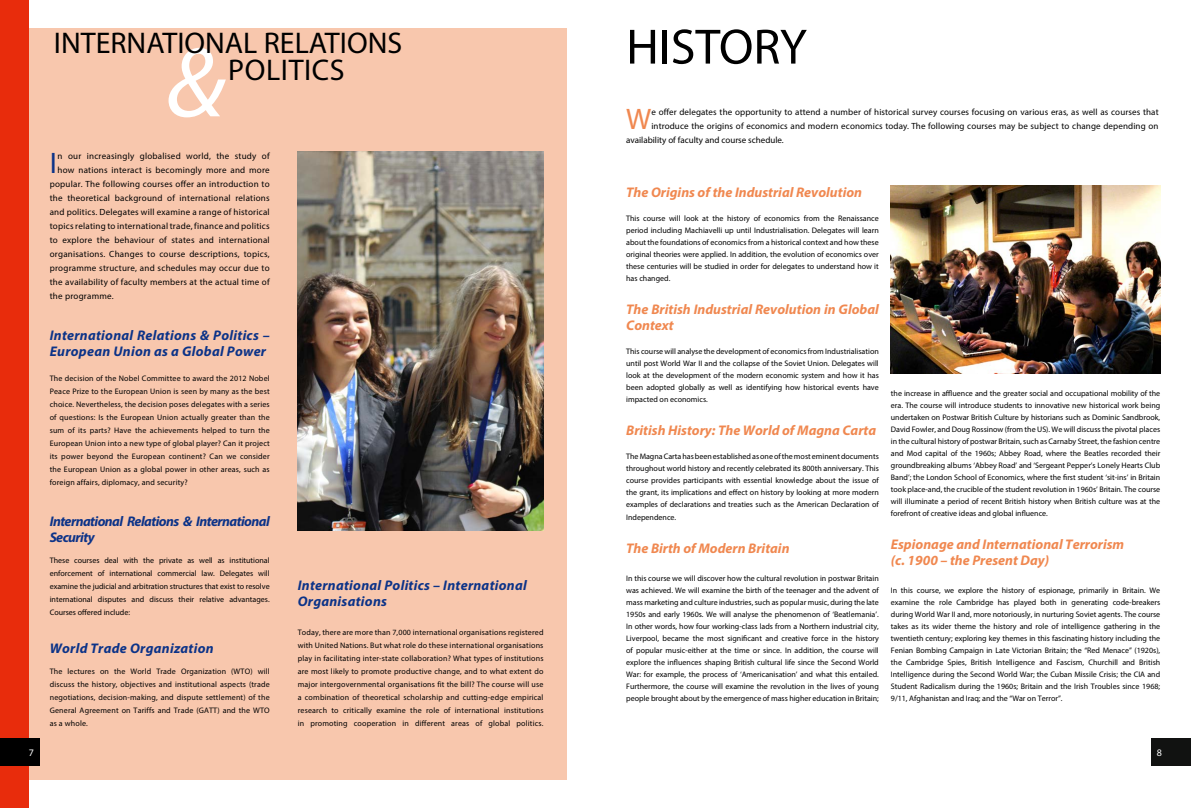
<style>
.page{position:relative;width:1191px;height:808px;background:#fff}
.page>*{position:absolute;margin:0;border:0;box-sizing:border-box;transform-origin:0 0}
.t1{font:italic 100px "Myriad Pro";color:#fff}
.t2{font:50px "Myriad Pro";color:#000}
.t3{font:30px/26.6px "Myriad Pro";color:#000}
.t4{font:29.8px "Myriad Pro";color:#f08850}
.t5{font:29.8px "Myriad Pro";color:#0c3388}
.t6{font:italic 700 14px/16px "Myriad Pro";color:#f08850}
.t7{font:italic 700 14px/16px "Myriad Pro";letter-spacing:.02em;color:#0c3388}
.t8{font:italic 700 14px/16px "Myriad Pro";letter-spacing:-.04em;color:#0c3388}
.t9{font:10px "Myriad Pro";color:#fff}
.t10{font:9px "Myriad Pro";letter-spacing:.025em;color:#000}
.t11{font:9px "Myriad Pro";color:#000}
.t12{font:8px/12px "Myriad Pro";color:#000;text-align:justify}
</style>
<div class="page">
<div style="left:28px;top:28px;width:539px;height:752px;background:#f8c7ad"></div>
<div style="left:0;top:0;width:28px;height:808px;background:#e82c0c"></div>
<div style="left:0;top:738px;width:40px;height:27px;background:#000"></div>
<img style="left:891px;top:185px;width:269px;height:188px">
<div style="left:1151px;top:738px;width:40px;height:27px;background:#111211"></div>
<img style="left:298px;top:152px;width:245px;height:378px">
<p class="t9" style="left:29px;top:746px;width:7px">7</p>
<h3 class="t3" style="left:228px;top:30px;width:175px;text-indent:-174px">INTERNATIONAL RELATIONS<br>POLITICS</h3>
<h1 class="t1" style="left:167px;top:21px;width:60px">&amp;</h1>
<h3 class="t5" style="left:50px;top:144px;width:9px">I</h3>
<p class="t10" style="left:58px;top:150px;width:214px">n our increasingly globalised world, the study of</p>
<p class="t10" style="left:58px;top:164px;width:214px">how nations interact is becomingly more and more</p>
<p class="t10" style="left:50px;top:178px;width:221px">popular. The following courses offer an introduction to</p>
<p class="t10" style="left:50px;top:192px;width:221px">the theoretical background of international relations</p>
<p class="t10" style="left:50px;top:206px;width:221px">and politics. Delegates will examine a range of historical</p>
<p class="t10" style="left:50px;top:220px;width:221px">topics relating to international trade, finance and politics</p>
<p class="t10" style="left:50px;top:234px;width:221px">to explore the behaviour of states and international</p>
<p class="t10" style="left:50px;top:248px;width:221px">organisations. Changes to course descriptions, topics,</p>
<p class="t10" style="left:50px;top:262px;width:221px">programme structure, and schedules may occur due to</p>
<p class="t10" style="left:50px;top:276px;width:221px">the availability of faculty members at the actual time of</p>
<p class="t10" style="left:50px;top:290px;width:66px">the programme.</p>
<h3 class="t7" style="left:50px;top:327px;width:221px">International Relations &amp; Politics –<br>European Union as a Global Power</h3>
<p class="t12" style="left:50px;top:372px;width:221px;line-height:13px">The decision of the Nobel Committee to award the 2012 Nobel Peace Prize to the European Union is seen by many as the best choice. Nevertheless, the decision poses delegates with a series of questions: Is the European Union actually greater than the sum of its parts? Have the achievements helped to turn the European Union into a new type of global player? Can it project its power beyond the European continent? Can we consider the European Union as a global power in other areas, such as foreign affairs, diplomacy, and security?</p>
<h3 class="t8" style="left:50px;top:512px;width:221px">International Relations &amp; International<br>Security</h3>
<p class="t12" style="left:50px;top:554px;width:221px;line-height:13px">These courses deal with the private as well as institutional enforcement of international commercial law. Delegates will examine the judicial and arbitration structures that exist to resolve international disputes and discuss their relative advantages.<br>Courses offered include:</p>
<h3 class="t7" style="left:50px;top:639px;width:165px">World Trade Organization</h3>
<p class="t12" style="left:50px;top:665px;width:221px;line-height:13px">The lectures on the World Trade Organization (WTO) will discuss the history, objectives and institutional aspects (trade negotiations, decision-making, and dispute settlement) of the General Agreement on Tariffs and Trade (GATT) and the WTO as a whole.</p>
<h3 class="t7" style="left:298px;top:577px;width:231px">International Politics – International<br>Organisations</h3>
<p class="t12" style="left:298px;top:626px;width:247px;line-height:13px">Today, there are more than 7,000 international organisations registered with United Nations. But what role do these international organisations play in facilitating inter-state collaboration? What types of institutions are most likely to promote productive change, and to what extent do major intergovernmental organisations fit the bill? The course will use a combination of theoretical scholarship and cutting-edge empirical research to critically examine the role of international institutions in promoting cooperation in different areas of global politics.</p>
<h2 class="t2" style="left:626px;top:16px;width:182px">HISTORY</h2>
<h3 class="t4" style="left:626px;top:101px;width:27px">W</h3>
<p class="t10" style="left:651px;top:107px;width:509px">e offer delegates the opportunity to attend a number of historical survey courses focusing on various eras, as well as courses that</p>
<p class="t10" style="left:651px;top:121px;width:508px">introduce the origins of economics and modern economics today. The following courses may be subject to change depending on</p>
<p class="t11" style="left:626px;top:135px;width:159px">availability of faculty and course schedule.</p>
<h3 class="t6" style="left:626px;top:184px;width:237px">The Origins of the Industrial Revolution</h3>
<p class="t12" style="left:626px;top:212px;width:254px">This course will look at the history of economics from the Renaissance period including Machiavelli up until Industrialisation. Delegates will learn about the foundations of economics from a historical context and how these original theories were applied. In addition, the evolution of economics over these centuries will be studied in order for delegates to understand how it has changed.</p>
<h3 class="t6" style="left:626px;top:301px;width:254px">The British Industrial Revolution in Global<br>Context</h3>
<p class="t12" style="left:626px;top:345px;width:254px">This course will analyse the development of economics from Industrialisation until post World War II and the collapse of the Soviet Union. Delegates will look at the development of the modern economic system and how it has been adopted globally as well as identifying how historical events have impacted on economics.</p>
<h3 class="t6" style="left:626px;top:422px;width:251px">British History: The World of Magna Carta</h3>
<p class="t12" style="left:626px;top:450px;width:254px">The Magna Carta has been established as one of the most eminent documents throughout world history and recently celebrated its 800th anniversary. This course provides participants with essential knowledge about the issue of the grant, its implications and effect on history by looking at more modern examples of declarations and treaties such as the American Declaration of</p>
<p class="t12" style="left:626px;top:511px;width:52px">Independence.</p>
<h3 class="t6" style="left:626px;top:540px;width:165px">The Birth of Modern Britain</h3>
<p class="t12" style="left:626px;top:572px;width:254px">In this course we will discover how the cultural revolution in postwar Britain was achieved. We will examine the birth of the teenager and the advent of mass marketing and culture industries, such as popular music, during the late 1950s and early 1960s. We will analyse the phenomenon of ‘Beatlemania’.<br>In other words, how four working-class lads from a Northern industrial city, Liverpool, became the most significant and creative force in the history of popular music-either at the time or since. In addition, the course will explore the influences shaping British cultural life since the Second World War: for example, the process of ‘Americanisation’ and what this entailed.<br>Furthermore, the course will examine the revolution in the lives of young people brought about by the emergence of mass higher education in Britain;</p>
<p class="t12" style="left:891px;top:387px;width:271px">the increase in affluence and the greater social and occupational mobility of the era. The course will introduce students to innovative new historical work being undertaken on Postwar British Culture by historians such as Dominic Sandbrook, David Fowler, and Doug Rossinow (from the US). We will discuss the pivotal places in the cultural history of postwar Britain, such as Carnaby Street, the fashion centre and Mod capital of the 1960s; Abbey Road, where the Beatles recorded their groundbreaking albums ‘Abbey Road’ and ‘Sergeant Pepper’s Lonely Hearts Club Band’; the London School of Economics, where the first student ‘sit-ins’ in Britain took place-and, the crucible of the student revolution in 1960s’ Britain. The course will illuminate a period of recent British history when British culture was at the forefront of creative ideas and global influence.</p>
<h3 class="t6" style="left:891px;top:536px;width:235px">Espionage and International Terrorism (c. 1900 – the Present Day)</h3>
<p class="t12" style="left:891px;top:584px;width:271px">In this course, we explore the history of espionage, primarily in Britain. We examine the role Cambridge has played both in generating code-breakers during World War II and, more notoriously, in nurturing Soviet agents. The course takes as its wider theme the history and role of intelligence gathering in the twentieth century; exploring key themes in this fascinating history including the Fenian Bombing Campaign in Late Victorian Britain; the “Red Menace” (1920s), the Cambridge Spies, British Intelligence and Fascism, Churchill and British Intelligence during the Second World War; the Cuban Missile Crisis; the CIA and Student Radicalism during the 1960s; Britain and the Irish Troubles since 1968; 9/11, Afghanistan and Iraq; and the “War on Terror”.</p>
<p class="t9" style="left:1157px;top:746px;width:7px">8</p>
</div>
